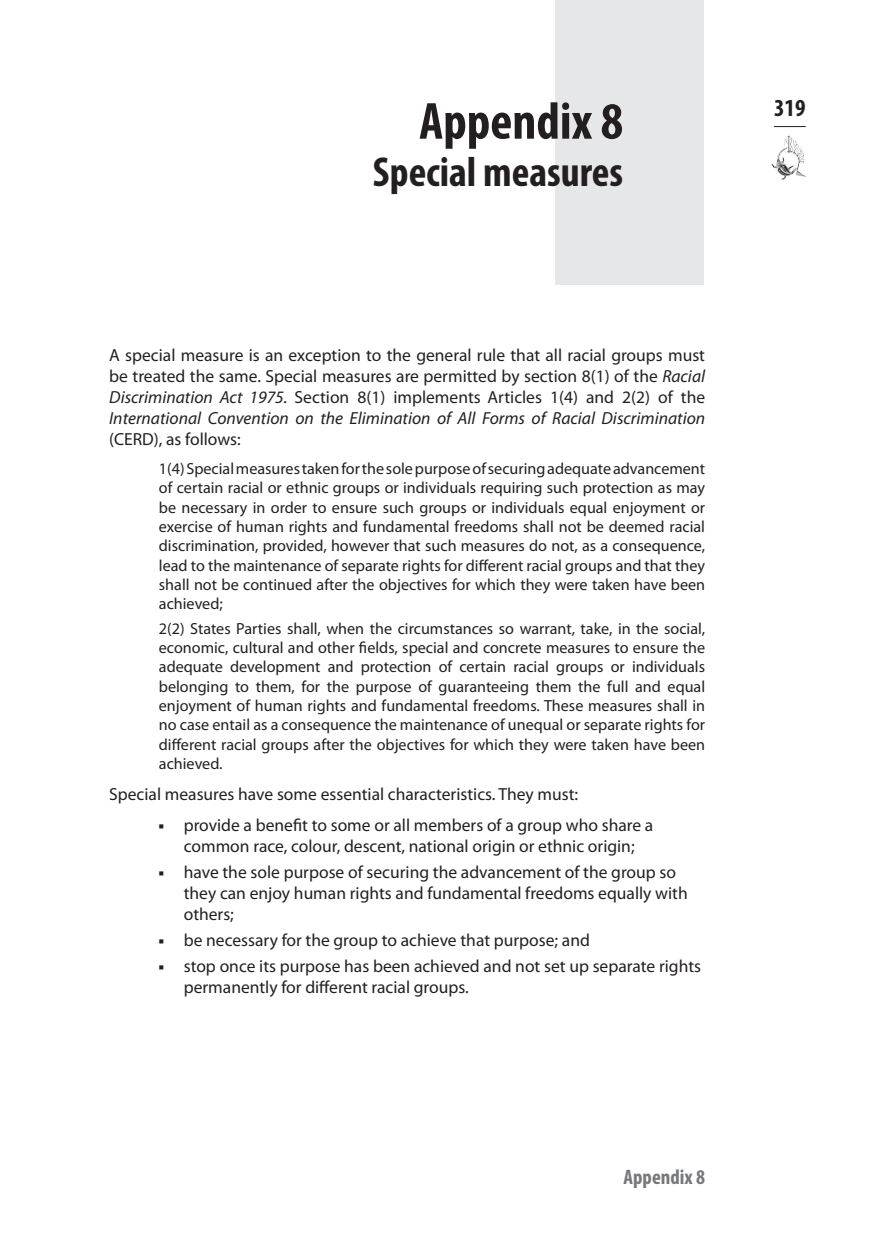
<style>
.page{position:relative;width:874px;height:1241px;background:#fff}
.page>*{position:absolute;margin:0;border:0;box-sizing:border-box;transform-origin:0 0}
.t1{font:700 condensed 52.5px "Myriad Pro";color:#231f20}
.Chapter_Title{font:700 condensed 42px "Myriad Pro";color:#231f20}
.t2{font:700 condensed 24.5px "Myriad Pro";color:#231f20}
.t3{font:700 condensed 21px "Myriad Pro";color:#76787b}
.Bullets__1{font:17.5px/21px "Myriad Pro";color:#231f20}
.Body__2{font:17.5px/21px "Myriad Pro";color:#231f20;text-align:justify}
.Quote__1{font:16.1px/19.2px "Myriad Pro";color:#231f20;text-align:justify}
.Quote__2{font:16.1px/19.2px "Myriad Pro";color:#231f20;text-align:justify}
.s1{font-style:italic}
</style>
<div class="page">
<hr style="left:773px;top:126px;width:32px;height:1px;background:#231f20">
<img style="left:771px;top:134px;width:35px;height:46px">
<div style="left:554px;top:0;width:149px;height:284px;background:#e6e7e9"></div>
<p class="t1" style="left:419px;top:88px;width:205px">Appendix 8</p>
<p class="Chapter_Title" style="left:373px;top:145px;width:251px">Special measures</p>
<p class="Body__2" style="left:109px;top:344px;width:597px">A special measure is an exception to the general rule that all racial groups must be treated the same. Special measures are permitted by section 8(1) of the <span class="s1">Racial Discrimination Act 1975.</span> Section 8(1) implements Articles 1(4) and 2(2) of the <span class="s1">International Convention on the Elimination of All Forms of Racial Discrimination </span>(CERD), as follows:</p>
<p class="Quote__1" style="left:159px;top:458px;width:547px">1(4) Special measures taken for the sole purpose of securing adequate advancement of certain racial or ethnic groups or individuals requiring such protection as may be necessary in order to ensure such groups or individuals equal enjoyment or exercise of human rights and fundamental freedoms shall not be deemed racial discrimination, provided, however that such measures do not, as a consequence, lead to the maintenance of separate rights for different racial groups and that they shall not be continued after the objectives for which they were taken have been achieved;</p>
<p class="Quote__2" style="left:159px;top:618px;width:547px">2(2) States Parties shall, when the circumstances so warrant, take, in the social, economic, cultural and other fields, special and concrete measures to ensure the adequate development and protection of certain racial groups or individuals belonging to them, for the purpose of guaranteeing them the full and equal enjoyment of human rights and fundamental freedoms. These measures shall in no case entail as a consequence the maintenance of unequal or separate rights for different racial groups after the objectives for which they were taken have been achieved.</p>
<p class="Body__2" style="left:109px;top:783px;width:470px">Special measures have some essential characteristics. They must:</p>
<p class="Bullets__1" style="left:159px;top:814px;width:495px;text-align:center">■ provide a benefit to some or all members of a group who share a common race, colour, descent, national origin or ethnic origin;</p>
<p class="Bullets__1" style="left:184px;top:861px;width:505px;text-indent:-25px">■ have the sole purpose of securing the advancement of the group so they can enjoy human rights and fundamental freedoms equally with others;</p>
<p class="Bullets__1" style="left:159px;top:928px;width:432px">■ be necessary for the group to achieve that purpose; and</p>
<p class="Bullets__1" style="left:184px;top:954px;width:518px;text-indent:-25px">■ stop once its purpose has been achieved and not set up separate rights permanently for different racial groups.</p>
<p class="t2" style="left:773px;top:93px;width:33px">319</p>
<p class="t3" style="left:623px;top:1163px;width:83px">Appendix 8</p>
</div>
